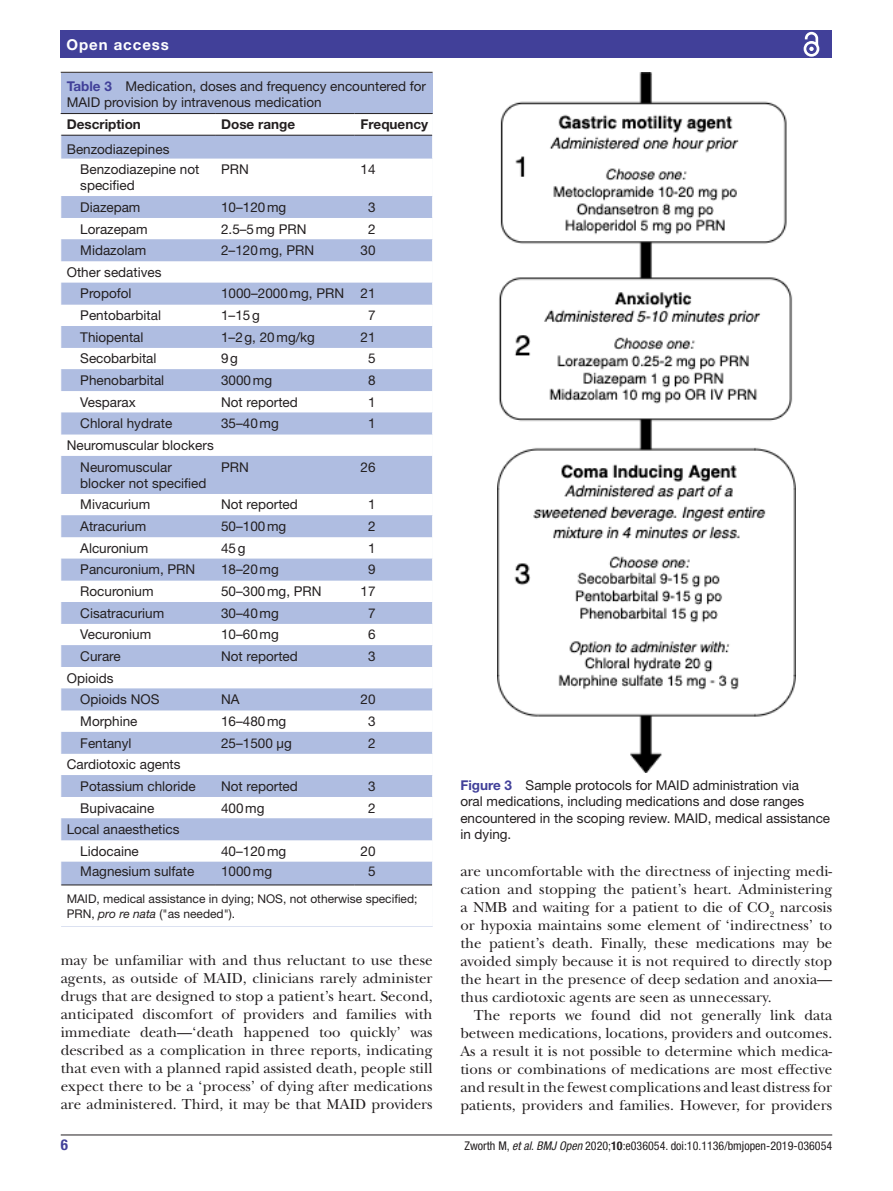
<style>
.page{position:relative;width:893px;height:1191px;background:#fff}
.page>*{position:absolute;margin:0;border:0;box-sizing:border-box;transform-origin:0 0}
.t1{font:15px/18px "New Baskerville";color:#231f20;text-align:justify}
.t2{font:700 15px "Helvetica Neue LT Std";letter-spacing:.065em;color:#fff}
.t3{font:700 condensed 15px "Helvetica Neue LT Std";color:#414099}
.t4{font:13.5px/21.6px "Helvetica Neue LT Std";color:#231f20}
.t5{font:700 13.5px "Helvetica Neue LT Std";color:#231f20}
.t6{font:12px/15px "Helvetica Neue LT Std";color:#231f20}
.t7{font:condensed 12px "Helvetica Neue LT Std";color:#231f20}
.s1{font-weight:700;color:#414099}
.s2{font-style:italic}
.s3{font-weight:700}
</style>
<div class="page">
<hr style="left:61px;top:1134px;width:771px;height:1px;background:#231f20">
<div style="left:61px;top:31px;width:771px;height:27px;background:#414099"></div>
<svg style="left:803px;top:31px;width:17px;height:26px"></svg>
<div style="left:61px;top:73px;width:372px;height:853px;background:#afbde1"></div>
<hr style="left:61px;top:72px;width:372px;height:1px;background:#231f20">
<div style="left:61px;top:114px;width:371px;height:812px;background:#fff"></div>
<svg style="left:61px;top:136px;width:371px;height:748px"></svg>
<hr style="left:61px;top:113px;width:154px;height:1px;background:#231f20">
<hr style="left:61px;top:135px;width:154px;height:1px;background:#231f20">
<hr style="left:215px;top:113px;width:140px;height:1px;background:#231f20">
<hr style="left:215px;top:135px;width:140px;height:1px;background:#231f20">
<hr style="left:355px;top:113px;width:78px;height:1px;background:#231f20">
<hr style="left:355px;top:135px;width:77px;height:1px;background:#231f20">
<hr style="left:215px;top:884px;width:140px;height:1px;background:#231f20">
<hr style="left:355px;top:884px;width:77px;height:1px;background:#231f20">
<hr style="left:61px;top:884px;width:154px;height:1px;background:#231f20">
<svg style="left:432px;top:114px;width:1px;height:44px"></svg>
<hr style="left:432px;top:158px;width:1px;height:38px;background:#fff">
<svg style="left:432px;top:196px;width:1px;height:260px"></svg>
<hr style="left:432px;top:456px;width:1px;height:38px;background:#fff">
<svg style="left:432px;top:494px;width:1px;height:391px"></svg>
<hr style="left:432px;top:885px;width:1px;height:41px;background:#fff">
<hr style="left:67px;top:916px;width:366px;height:2px;background:#fff">
<img style="left:498px;top:73px;width:297px;height:699px">
<p class="t2" style="left:66px;top:35px;width:104px">Open access</p>
<p class="t4" style="left:67px;top:77px;width:361px;line-height:16.5px"><span class="s1">Table 3</span> Medication, doses and frequency encountered for<br>MAID provision by intravenous medication</p>
<p class="t5" style="left:67px;top:116px;width:76px">Description</p>
<p class="t5" style="left:221px;top:116px;width:76px">Dose range</p>
<p class="t5" style="left:361px;top:116px;width:69px">Frequency</p>
<p class="t4" style="left:80px;top:139px;width:121px;line-height:20.1px;text-indent:-14px">Benzodiazepines<br>Benzodiazepine not</p>
<p class="t4" style="left:80px;top:174px;width:56px">specified</p>
<p class="t4" style="left:221px;top:158px;width:29px">PRN</p>
<p class="t4" style="left:361px;top:158px;width:17px">14</p>
<p class="t4" style="left:80px;top:196px;width:62px">Diazepam</p>
<p class="t4" style="left:221px;top:196px;width:67px">10–120mg</p>
<p class="t4" style="left:368px;top:196px;width:9px">3</p>
<p class="t4" style="left:80px;top:218px;width:69px">Lorazepam</p>
<p class="t4" style="left:221px;top:218px;width:87px">2.5–5mg PRN</p>
<p class="t4" style="left:368px;top:218px;width:9px">2</p>
<p class="t4" style="left:80px;top:239px;width:68px">Midazolam</p>
<p class="t4" style="left:221px;top:239px;width:94px">2–120mg, PRN</p>
<p class="t4" style="left:361px;top:239px;width:17px">30</p>
<p class="t4" style="left:80px;top:261px;width:83px;text-indent:-14px">Other sedatives<br>Propofol</p>
<p class="t4" style="left:221px;top:283px;width:156px">1000–2000mg, PRN 21</p>
<p class="t4" style="left:80px;top:304px;width:82px">Pentobarbital</p>
<p class="t4" style="left:221px;top:304px;width:40px">1–15g</p>
<p class="t4" style="left:368px;top:304px;width:9px">7</p>
<p class="t4" style="left:80px;top:326px;width:65px">Thiopental</p>
<p class="t4" style="left:221px;top:326px;width:95px">1–2g, 20mg/kg</p>
<p class="t4" style="left:361px;top:326px;width:17px">21</p>
<p class="t4" style="left:80px;top:347px;width:78px">Secobarbital</p>
<p class="t4" style="left:221px;top:347px;width:18px">9g</p>
<p class="t4" style="left:368px;top:347px;width:9px">5</p>
<p class="t4" style="left:80px;top:369px;width:86px">Phenobarbital</p>
<p class="t4" style="left:221px;top:369px;width:52px">3000mg</p>
<p class="t4" style="left:368px;top:369px;width:9px">8</p>
<p class="t4" style="left:80px;top:391px;width:57px">Vesparax</p>
<p class="t4" style="left:221px;top:391px;width:78px">Not reported</p>
<p class="t4" style="left:368px;top:391px;width:9px">1</p>
<p class="t4" style="left:80px;top:412px;width:94px">Chloral hydrate</p>
<p class="t4" style="left:221px;top:412px;width:59px">35–40mg</p>
<p class="t4" style="left:368px;top:412px;width:9px">1</p>
<p class="t4" style="left:80px;top:434px;width:135px;text-indent:-14px">Neuromuscular blockers<br>Neuromuscular</p>
<p class="t4" style="left:80px;top:472px;width:128px">blocker not specified</p>
<p class="t4" style="left:221px;top:456px;width:29px">PRN</p>
<p class="t4" style="left:361px;top:456px;width:17px">26</p>
<p class="t4" style="left:80px;top:494px;width:72px">Mivacurium</p>
<p class="t4" style="left:221px;top:494px;width:78px">Not reported</p>
<p class="t4" style="left:368px;top:494px;width:9px">1</p>
<p class="t4" style="left:80px;top:515px;width:68px">Atracurium</p>
<p class="t4" style="left:221px;top:515px;width:67px">50–100mg</p>
<p class="t4" style="left:368px;top:515px;width:9px">2</p>
<p class="t4" style="left:80px;top:537px;width:70px">Alcuronium</p>
<p class="t4" style="left:221px;top:537px;width:26px">45g</p>
<p class="t4" style="left:368px;top:537px;width:9px">1</p>
<p class="t4" style="left:80px;top:558px;width:117px">Pancuronium, PRN</p>
<p class="t4" style="left:221px;top:558px;width:59px">18–20mg</p>
<p class="t4" style="left:368px;top:558px;width:9px">9</p>
<p class="t4" style="left:80px;top:580px;width:75px">Rocuronium</p>
<p class="t4" style="left:221px;top:580px;width:102px">50–300mg, PRN</p>
<p class="t4" style="left:361px;top:580px;width:17px">17</p>
<p class="t4" style="left:80px;top:602px;width:86px">Cisatracurium</p>
<p class="t4" style="left:221px;top:602px;width:59px">30–40mg</p>
<p class="t4" style="left:368px;top:602px;width:9px">7</p>
<p class="t4" style="left:80px;top:623px;width:73px">Vecuronium</p>
<p class="t4" style="left:221px;top:623px;width:59px">10–60mg</p>
<p class="t4" style="left:368px;top:623px;width:9px">6</p>
<p class="t4" style="left:80px;top:645px;width:42px">Curare</p>
<p class="t4" style="left:221px;top:645px;width:78px">Not reported</p>
<p class="t4" style="left:368px;top:645px;width:9px">3</p>
<p class="t4" style="left:80px;top:667px;width:81px;text-indent:-14px">Opioids<br>Opioids NOS</p>
<p class="t4" style="left:221px;top:688px;width:20px">NA</p>
<p class="t4" style="left:361px;top:688px;width:17px">20</p>
<p class="t4" style="left:80px;top:710px;width:59px">Morphine</p>
<p class="t4" style="left:221px;top:710px;width:67px">16–480mg</p>
<p class="t4" style="left:368px;top:710px;width:9px">3</p>
<p class="t4" style="left:80px;top:732px;width:53px">Fentanyl</p>
<p class="t4" style="left:221px;top:732px;width:72px">25–1500 μg</p>
<p class="t4" style="left:368px;top:732px;width:9px">2</p>
<p class="t4" style="left:80px;top:753px;width:117px;text-indent:-14px">Cardiotoxic agents<br>Potassium chloride</p>
<p class="t4" style="left:221px;top:775px;width:78px">Not reported</p>
<p class="t4" style="left:368px;top:775px;width:9px">3</p>
<p class="t4" style="left:80px;top:796px;width:76px">Bupivacaine</p>
<p class="t4" style="left:221px;top:796px;width:45px">400mg</p>
<p class="t4" style="left:368px;top:796px;width:9px">2</p>
<p class="t4" style="left:80px;top:818px;width:101px;text-indent:-14px">Local anaesthetics<br>Lidocaine</p>
<p class="t4" style="left:221px;top:840px;width:67px">40–120mg</p>
<p class="t4" style="left:361px;top:840px;width:17px">20</p>
<p class="t4" style="left:80px;top:860px;width:116px">Magnesium sulfate</p>
<p class="t4" style="left:221px;top:860px;width:52px">1000mg</p>
<p class="t4" style="left:368px;top:860px;width:9px">5</p>
<p class="t6" style="left:67px;top:890px;width:352px">MAID, medical assistance in dying; NOS, not otherwise specified;<br>PRN, <span class="s2">pro re nata</span> ("as needed").</p>
<p class="t1" style="left:61px;top:951px;width:373px">may be unfamiliar with and thus reluctant to use these agents, as outside of MAID, clinicians rarely administer drugs that are designed to stop a patient’s heart. Second, anticipated discomfort of providers and families with immediate death—‘death happened too quickly’ was described as a complication in three reports, indicating that even with a planned rapid assisted death, people still expect there to be a ‘process’ of dying after medications are administered. Third, it may be that MAID providers</p>
<p class="t4" style="left:460px;top:777px;width:371px;line-height:16.2px"><span class="s1">Figure 3</span> Sample protocols for MAID administration via<br>oral medications, including medications and dose ranges encountered in the scoping review. MAID, medical assistance in dying.</p>
<p class="t1" style="left:460px;top:862px;width:373px">are uncomfortable with the directness of injecting medi&shy;cation and stopping the patient’s heart. Administering a NMB and waiting for a patient to die of CO<sub>2</sub> narcosis or hypoxia maintains some element of ‘indirectness’ to the patient’s death. Finally, these medications may be avoided simply because it is not required to directly stop the heart in the presence of deep sedation and anoxia— thus cardiotoxic agents are seen as unnecessary.</p>
<p class="t1" style="left:460px;top:1006px;width:373px;text-indent:14px">The reports we found did not generally link data between medications, locations, providers and outcomes.<br>As a result it is not possible to determine which medica&shy;tions or combinations of medications are most effective and result in the fewest complications and least distress for patients, providers and families. However, for providers</p>
<p class="t3" style="left:61px;top:1135px;width:9px">6</p>
<p class="t7" style="left:465px;top:1138px;width:369px">Zworth M, <span class="s2">et al</span>. <span class="s2">BMJ Open</span> 2020;<span class="s3">10</span>:e036054. doi:10.1136/bmjopen-2019-036054</p>
</div>
